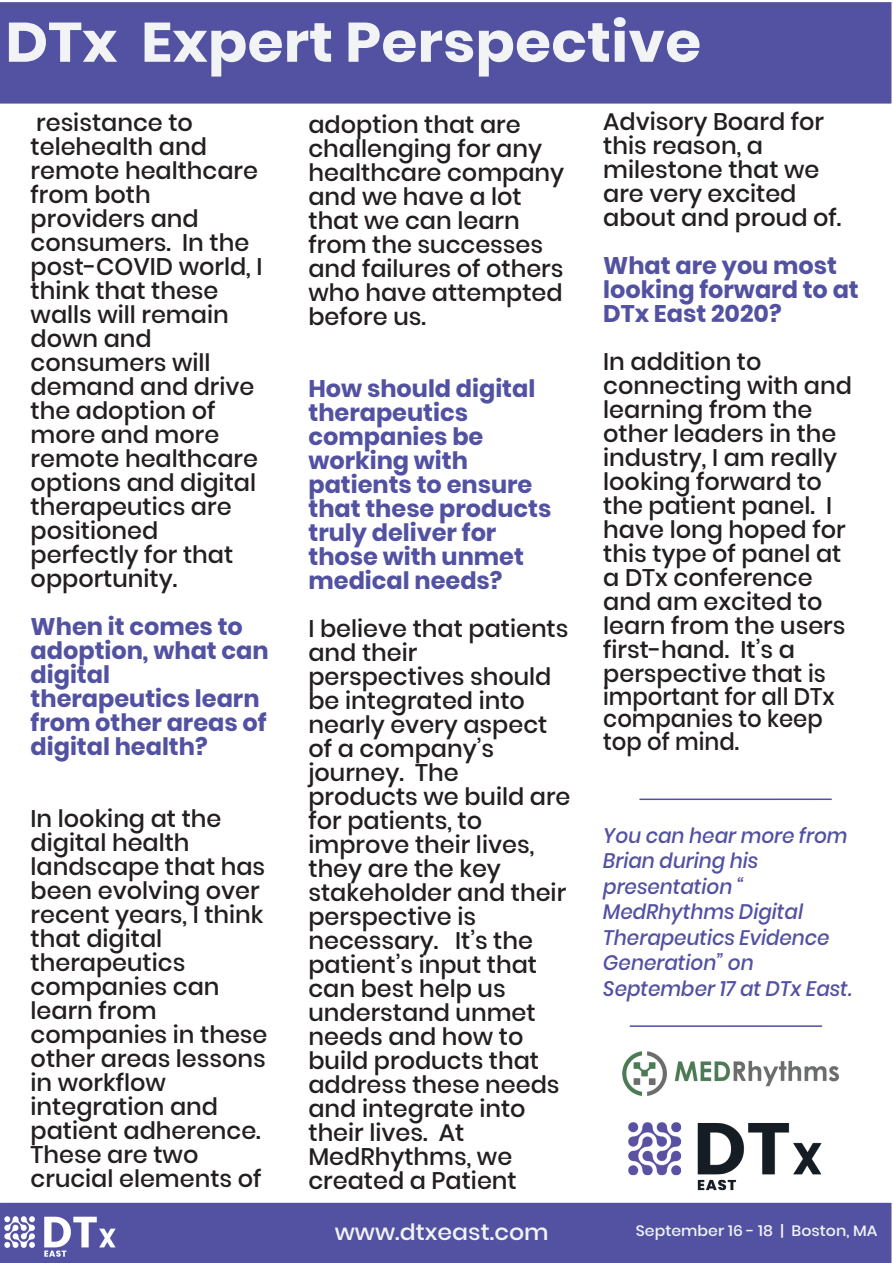
<style>
.page{position:relative;width:893px;height:1263px;background:#fff}
.page>*{position:absolute;margin:0;border:0;box-sizing:border-box;transform-origin:0 0}
.t1{font:700 55.5px "Poppins";color:#f2f3f4;scale:1.05 1}
.t2{font:500 24px/24px "Poppins";color:#231f20}
.t3{font:700 24px/24px "Poppins";color:#5251a2}
.t4{font:500 22.5px "Poppins";color:#f2f3f4;scale:1.05 1}
.t5{font:italic 500 21px/25.5px "Poppins";color:#5251a2;scale:.95 1}
.t6{font:500 15px "Poppins";color:#f2f3f4;scale:1.05 1}
</style>
<div class="page">
<div style="left:0;top:2px;width:892px;height:102px;background:#5251a2"></div>
<div style="left:0;top:1202px;width:892px;height:61px;background:#5251a2"></div>
<img style="left:2px;top:1215px;width:123px;height:42px">
<hr style="left:639px;top:798px;width:193px;height:2px;background:#5251a2">
<img style="left:628px;top:1122px;width:194px;height:69px">
<img style="left:622px;top:1051px;width:217px;height:44px">
<hr style="left:630px;top:1025px;width:192px;height:2px;background:#5251a2">
<h1 class="t1" style="left:5px;top:10px;width:664px">DTx Expert Perspective</h1>
<p class="t2" style="left:31px;top:111px;width:233px">resistance to telehealth and remote healthcare from both providers and consumers. In the post-COVID world, I think that these walls will remain down and consumers will demand and drive the adoption of more and more remote healthcare options and digital therapeutics are positioned perfectly for that opportunity.</p>
<p class="t3" style="left:31px;top:615px;width:240px">When it comes to adoption, what can digital therapeutics learn from other areas of digital health?</p>
<p class="t2" style="left:31px;top:807px;width:238px">In looking at the digital health landscape that has been evolving over recent years, I think that digital therapeutics companies can learn from companies in these other areas lessons in workflow integration and patient adherence.<br>These are two crucial elements of</p>
<p class="t2" style="left:308px;top:113px;width:257px">adoption that are challenging for any healthcare company and we have a lot that we can learn from the successes and failures of others who have attempted before us.</p>
<p class="t3" style="left:308px;top:377px;width:244px">How should digital therapeutics companies be working with patients to ensure that these products truly deliver for those with unmet medical needs?</p>
<p class="t2" style="left:308px;top:617px;width:263px">I believe that patients and their perspectives should be integrated into nearly every aspect of a company’s journey. The products we build are for patients, to improve their lives, they are the key stakeholder and their perspective is necessary. It’s the patient’s input that can best help us understand unmet needs and how to build products that address these needs and integrate into their lives. At<br>MedRhythms, we created a Patient</p>
<p class="t4" style="left:335px;top:1219px;width:205px">www.dtxeast.com</p>
<p class="t2" style="left:603px;top:110px;width:240px">Advisory Board for this reason, a milestone that we are very excited about and proud of.</p>
<p class="t3" style="left:603px;top:254px;width:257px">What are you most looking forward to at<br>DTx East 2020?</p>
<p class="t2" style="left:603px;top:350px;width:250px">In addition to connecting with and learning from the other leaders in the industry, I am really looking forward to the patient panel. I have long hoped for this type of panel at a DTx conference and am excited to learn from the users first-hand. It’s a perspective that is important for all DTx companies to keep top of mind.</p>
<p class="t5" style="left:603px;top:823px;width:263px">You can hear more from<br>Brian during his presentation “<br>MedRhythms Digital<br>Therapeutics Evidence<br>Generation” on<br>September 17 at DTx East.</p>
<p class="t6" style="left:636px;top:1222px;width:232px">September 16 - 18 | Boston, MA</p>
</div>
